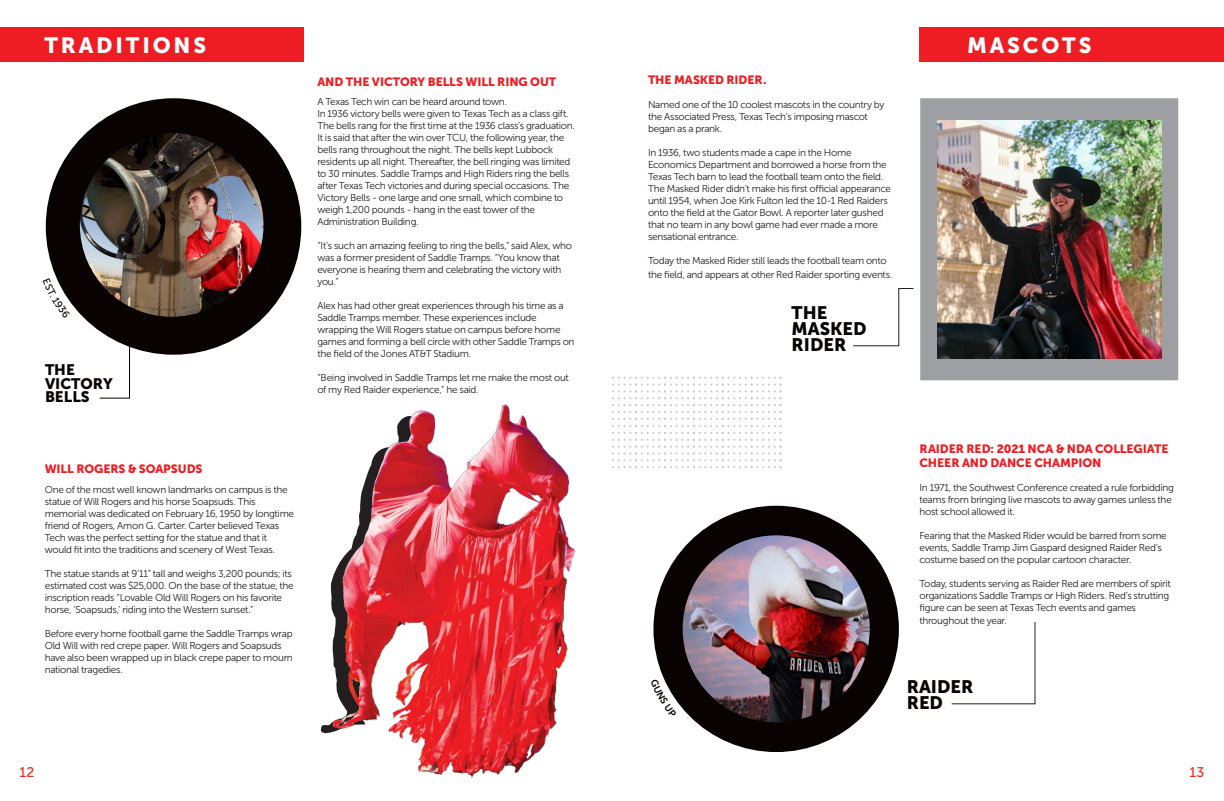
<style>
.page{position:relative;width:1224px;height:801px;background:#fff}
.page>*{position:absolute;margin:0;border:0;box-sizing:border-box;transform-origin:0 0}
.Main_Title_Headings{font:22px "Museo Sans 900";letter-spacing:.13em;color:#fff}
.t1{font:18px "Museo Sans 900";color:#080302}
.t2{font:15.1px "Museo Sans 900";color:#080302}
.t3{font:14px "Museo Sans 500";color:#ee2e22}
.t4{font:12px/14.4px "Museo Sans 900";letter-spacing:-.005em;color:#ee1d23}
.t5{font:10px/12px "Museo Sans 300";letter-spacing:-.025em;color:#231f20}
</style>
<div class="page">
<div style="left:675px;top:527px;width:202px;height:204px;background:#080302;border-radius:50%"></div>
<div style="left:653px;top:506px;width:246px;height:246px;border:43px solid #080302;border-radius:50%"></div>
<img style="left:683px;top:535px;width:187px;height:187px;border-radius:94px">
<svg style="left:612px;top:377px;width:170px;height:91px"></svg>
<img style="left:320px;top:404px;width:256px;height:375px">
<svg style="left:99px;top:148px;width:31px;height:251px"></svg>
<div style="left:68px;top:121px;width:211px;height:211px;background:#080302;border-radius:50%"></div>
<div style="left:46px;top:98px;width:255px;height:257px;border:45px solid #080302;border-radius:50%"></div>
<img style="left:80px;top:133px;width:184px;height:184px;border-radius:92px">
<div style="left:920px;top:27px;width:304px;height:34px;background:#ee1d23"></div>
<div style="left:0;top:27px;width:304px;height:34px;background:#ee1d23"></div>
<svg style="left:951px;top:622px;width:85px;height:83px"></svg>
<div style="left:920px;top:98px;width:258px;height:282px;border:22px solid #9d9fa2"></div>
<img style="left:937px;top:120px;width:224px;height:238px">
<svg style="left:853px;top:288px;width:60px;height:59px"></svg>
<svg style="left:663px;top:678px;width:14px;height:24px"></svg>
<svg style="left:57px;top:279px;width:13px;height:23px"></svg>
<p class="Main_Title_Headings" style="left:44px;top:33px;width:163px">TRADITIONS</p>
<p class="t2" style="left:45px;top:361px;width:31px">THE</p>
<p class="t2" style="left:45px;top:375px;width:69px">VICTORY</p>
<p class="t2" style="left:45px;top:388px;width:46px">BELLS</p>
<p class="t4" style="left:317px;top:74px;width:240px">AND THE VICTORY BELLS WILL RING OUT</p>
<p class="t5" style="left:317px;top:95px;width:191px">A Texas Tech win can be heard around town.</p>
<p class="t5" style="left:317px;top:107px;width:259px">In 1936 victory bells were given to Texas Tech as a class gift.<br>The bells rang for the first time at the 1936 class’s graduation.<br>It is said that after the win over TCU, the following year, the bells rang throughout the night. The bells kept Lubbock residents up all night. Thereafter, the bell ringing was limited to 30 minutes. Saddle Tramps and High Riders ring the bells after Texas Tech victories and during special occasions. The Victory Bells - one large and one small, which combine to weigh 1,200 pounds - hang in the east tower of the Administration Building.</p>
<p class="t5" style="left:317px;top:239px;width:256px">“It’s such an amazing feeling to ring the bells,” said Alex, who was a former president of Saddle Tramps. “You know that everyone is hearing them and celebrating the victory with you.”</p>
<p class="t5" style="left:317px;top:299px;width:259px">Alex has had other great experiences through his time as a Saddle Tramps member. These experiences include wrapping the Will Rogers statue on campus before home games and forming a bell circle with other Saddle Tramps on the field of the Jones AT&amp;T Stadium.</p>
<p class="t5" style="left:317px;top:371px;width:253px">“Being involved in Saddle Tramps let me make the most out of my Red Raider experience,” he said.</p>
<p class="t4" style="left:45px;top:462px;width:159px">WILL ROGERS &amp; SOAPSUDS</p>
<p class="t5" style="left:45px;top:483px;width:251px">One of the most well known landmarks on campus is the statue of Will Rogers and his horse Soapsuds. This memorial was dedicated on February 16, 1950 by longtime friend of Rogers, Amon G. Carter. Carter believed Texas Tech was the perfect setting for the statue and that it would fit into the traditions and scenery of West Texas.</p>
<p class="t5" style="left:45px;top:567px;width:251px">The statue stands at 9’11” tall and weighs 3,200 pounds; its estimated cost was $25,000. On the base of the statue, the inscription reads “Lovable Old Will Rogers on his favorite horse, ‘Soapsuds,’ riding into the Western sunset.”</p>
<p class="t5" style="left:45px;top:627px;width:250px">Before every home football game the Saddle Tramps wrap Old Will with red crepe paper. Will Rogers and Soapsuds have also been wrapped up in black crepe paper to mourn national tragedies.</p>
<p class="t4" style="left:648px;top:73px;width:120px">THE MASKED RIDER.</p>
<p class="t5" style="left:648px;top:99px;width:238px">Named one of the 10 coolest mascots in the country by the Associated Press, Texas Tech’s imposing mascot began as a prank.</p>
<p class="t5" style="left:648px;top:147px;width:245px">In 1936, two students made a cape in the Home Economics Department and borrowed a horse from the Texas Tech barn to lead the football team onto the field.<br>The Masked Rider didn’t make his first official appearance until 1954, when Joe Kirk Fulton led the 10-1 Red Raiders onto the field at the Gator Bowl. A reporter later gushed that no team in any bowl game had ever made a more sensational entrance.</p>
<p class="t5" style="left:648px;top:254px;width:246px;line-height:14px">Today the Masked Rider still leads the football team onto the field, and appears at other Red Raider sporting events.</p>
<p class="t1" style="left:792px;top:302px;width:37px">THE</p>
<p class="t1" style="left:792px;top:318px;width:77px">MASKED</p>
<p class="t1" style="left:792px;top:334px;width:56px">RIDER</p>
<p class="Main_Title_Headings" style="left:967px;top:33px;width:126px">MASCOTS</p>
<p class="t4" style="left:920px;top:441px;width:250px">RAIDER RED: 2021 NCA &amp; NDA COLLEGIATE<br>CHEER AND DANCE CHAMPION</p>
<p class="t5" style="left:920px;top:482px;width:256px">In 1971, the Southwest Conference created a rule forbidding teams from bringing live mascots to away games unless the host school allowed it.</p>
<p class="t5" style="left:920px;top:530px;width:249px">Fearing that the Masked Rider would be barred from some events, Saddle Tramp Jim Gaspard designed Raider Red’s costume based on the popular cartoon character.</p>
<p class="t5" style="left:920px;top:578px;width:253px">Today, students serving as Raider Red are members of spirit organizations Saddle Tramps or High Riders. Red’s strutting figure can be seen at Texas Tech events and games</p>
<p class="t5" style="left:920px;top:615px;width:89px">throughout the year.</p>
<p class="t1" style="left:907px;top:677px;width:68px">RAIDER</p>
<p class="t1" style="left:907px;top:693px;width:38px">RED</p>
<h3 class="t3" style="left:19px;top:765px;width:16px">12</h3>
<h3 class="t3" style="left:1190px;top:765px;width:16px">13</h3>
</div>
